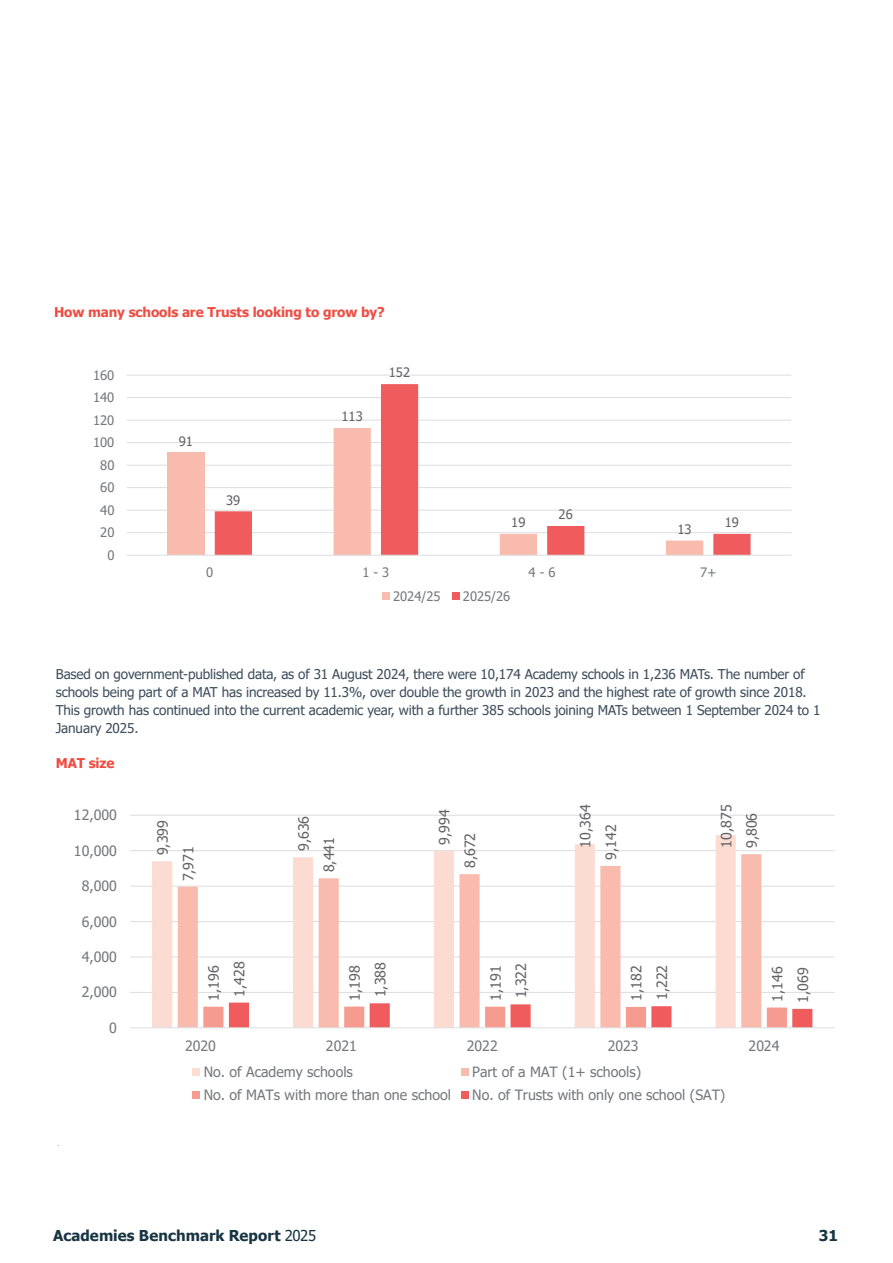
<style>
.page{position:relative;width:893px;height:1263px;background:#fff}
.page>*{position:absolute;margin:0;border:0;box-sizing:border-box;transform-origin:0 0}
.t1{font:700 15px "Tahoma";color:#193544}
.t2{font:14.25px "Tahoma";color:#76787b}
.t3{font:14.25px "Tahoma";color:#636366}
.t4{font:13.5px/18px "Tahoma";letter-spacing:-.01em;color:#3e4e5c}
.t5{font:700 13.5px "Tahoma";letter-spacing:-.01em;color:#ef4d43}
.t6{font:13.05px "Tahoma";color:#76787b}
.t7{font:13.05px "Tahoma";color:#636366}
.t8{font:300 10.35px "Myriad Pro";color:#231f20}
.s1{font-weight:400}
</style>
<div class="page">
<svg style="left:130px;top:815px;width:705px;height:284px"></svg>
<svg style="left:126px;top:374px;width:666px;height:226px"></svg>
<p class="t5" style="left:54px;top:302px;width:332px">How many schools are Trusts looking to grow by?</p>
<p class="t6" style="left:93px;top:366px;width:23px">160</p>
<p class="t6" style="left:93px;top:389px;width:23px">140</p>
<p class="t6" style="left:93px;top:411px;width:23px">120</p>
<p class="t6" style="left:93px;top:434px;width:23px">100</p>
<p class="t6" style="left:100px;top:456px;width:16px">80</p>
<p class="t6" style="left:100px;top:479px;width:16px">60</p>
<p class="t6" style="left:100px;top:501px;width:16px">40</p>
<p class="t6" style="left:100px;top:524px;width:16px">20</p>
<p class="t6" style="left:107px;top:546px;width:9px">0</p>
<p class="t7" style="left:179px;top:432px;width:16px">91</p>
<p class="t7" style="left:341px;top:408px;width:23px">113</p>
<p class="t7" style="left:389px;top:364px;width:23px">152</p>
<p class="t7" style="left:226px;top:491px;width:16px">39</p>
<p class="t7" style="left:511px;top:513px;width:16px">19</p>
<p class="t7" style="left:559px;top:506px;width:16px">26</p>
<p class="t7" style="left:677px;top:520px;width:16px">13</p>
<p class="t7" style="left:725px;top:513px;width:16px">19</p>
<p class="t6" style="left:206px;top:563px;width:9px">0</p>
<p class="t6" style="left:362px;top:563px;width:29px">1 - 3</p>
<p class="t6" style="left:529px;top:563px;width:29px">4 - 6</p>
<p class="t6" style="left:700px;top:563px;width:18px">7+</p>
<p class="t6" style="left:393px;top:587px;width:49px">2024/25</p>
<p class="t6" style="left:463px;top:587px;width:49px">2025/26</p>
<p class="t4" style="left:56px;top:665px;width:766px">Based on government-published data, as of 31 August 2024, there were 10,174 Academy schools in 1,236 MATs. The number of schools being part of a MAT has increased by 11.3%, over double the growth in 2023 and the highest rate of growth since 2018.<br>This growth has continued into the current academic year, with a further 385 schools joining MATs between 1 September 2024 to 1<br>January 2025.</p>
<p class="t5" style="left:56px;top:753px;width:60px">MAT size</p>
<p class="t2" style="left:74px;top:805px;width:44px">12,000</p>
<p class="t2" style="left:74px;top:841px;width:44px">10,000</p>
<p class="t2" style="left:82px;top:876px;width:37px">8,000</p>
<p class="t2" style="left:82px;top:912px;width:37px">6,000</p>
<p class="t2" style="left:82px;top:947px;width:37px">4,000</p>
<p class="t2" style="left:82px;top:982px;width:37px">2,000</p>
<p class="t2" style="left:109px;top:1018px;width:9px">0</p>
<p class="t8" style="left:57px;top:1143px;width:4px">|</p>
<p class="t3" style="left:153px;top:855px;width:37px;rotate:-90deg">9,399</p>
<p class="t3" style="left:294px;top:851px;width:37px;rotate:-90deg">9,636</p>
<p class="t3" style="left:435px;top:845px;width:37px;rotate:-90deg">9,994</p>
<p class="t3" style="left:576px;top:848px;width:45px;rotate:-90deg">10,364</p>
<p class="t3" style="left:717px;top:848px;width:45px;rotate:-90deg">10,875</p>
<p class="t3" style="left:179px;top:881px;width:36px;rotate:-90deg">7,971</p>
<p class="t3" style="left:320px;top:872px;width:37px;rotate:-90deg">8,441</p>
<p class="t3" style="left:460px;top:868px;width:37px;rotate:-90deg">8,672</p>
<p class="t3" style="left:601px;top:860px;width:37px;rotate:-90deg">9,142</p>
<p class="t3" style="left:742px;top:848px;width:37px;rotate:-90deg">9,806</p>
<p class="t3" style="left:230px;top:996px;width:37px;rotate:-90deg">1,428</p>
<p class="t3" style="left:371px;top:997px;width:37px;rotate:-90deg">1,388</p>
<p class="t3" style="left:511px;top:998px;width:37px;rotate:-90deg">1,322</p>
<p class="t3" style="left:652px;top:1000px;width:37px;rotate:-90deg">1,222</p>
<p class="t3" style="left:793px;top:1003px;width:37px;rotate:-90deg">1,069</p>
<p class="t3" style="left:204px;top:1001px;width:37px;rotate:-90deg">1,196</p>
<p class="t3" style="left:345px;top:1001px;width:37px;rotate:-90deg">1,198</p>
<p class="t3" style="left:486px;top:1001px;width:37px;rotate:-90deg">1,191</p>
<p class="t3" style="left:627px;top:1001px;width:37px;rotate:-90deg">1,182</p>
<p class="t3" style="left:768px;top:1001px;width:37px;rotate:-90deg">1,146</p>
<p class="t2" style="left:185px;top:1037px;width:32px">2020</p>
<p class="t2" style="left:326px;top:1037px;width:32px">2021</p>
<p class="t2" style="left:467px;top:1037px;width:32px">2022</p>
<p class="t2" style="left:608px;top:1037px;width:32px">2023</p>
<p class="t2" style="left:749px;top:1037px;width:32px">2024</p>
<p class="t2" style="left:204px;top:1062px;width:151px">No. of Academy schools</p>
<p class="t2" style="left:472px;top:1062px;width:170px">Part of a MAT (1+ schools)</p>
<p class="t2" style="left:204px;top:1085px;width:249px">No. of MATs with more than one school</p>
<p class="t2" style="left:472px;top:1085px;width:255px">No. of Trusts with only one school (SAT)</p>
<p class="t1" style="left:53px;top:1225px;width:265px">Academies Benchmark Report <span class="s1">2025</span></p>
<p class="t1" style="left:819px;top:1225px;width:21px">31</p>
</div>
